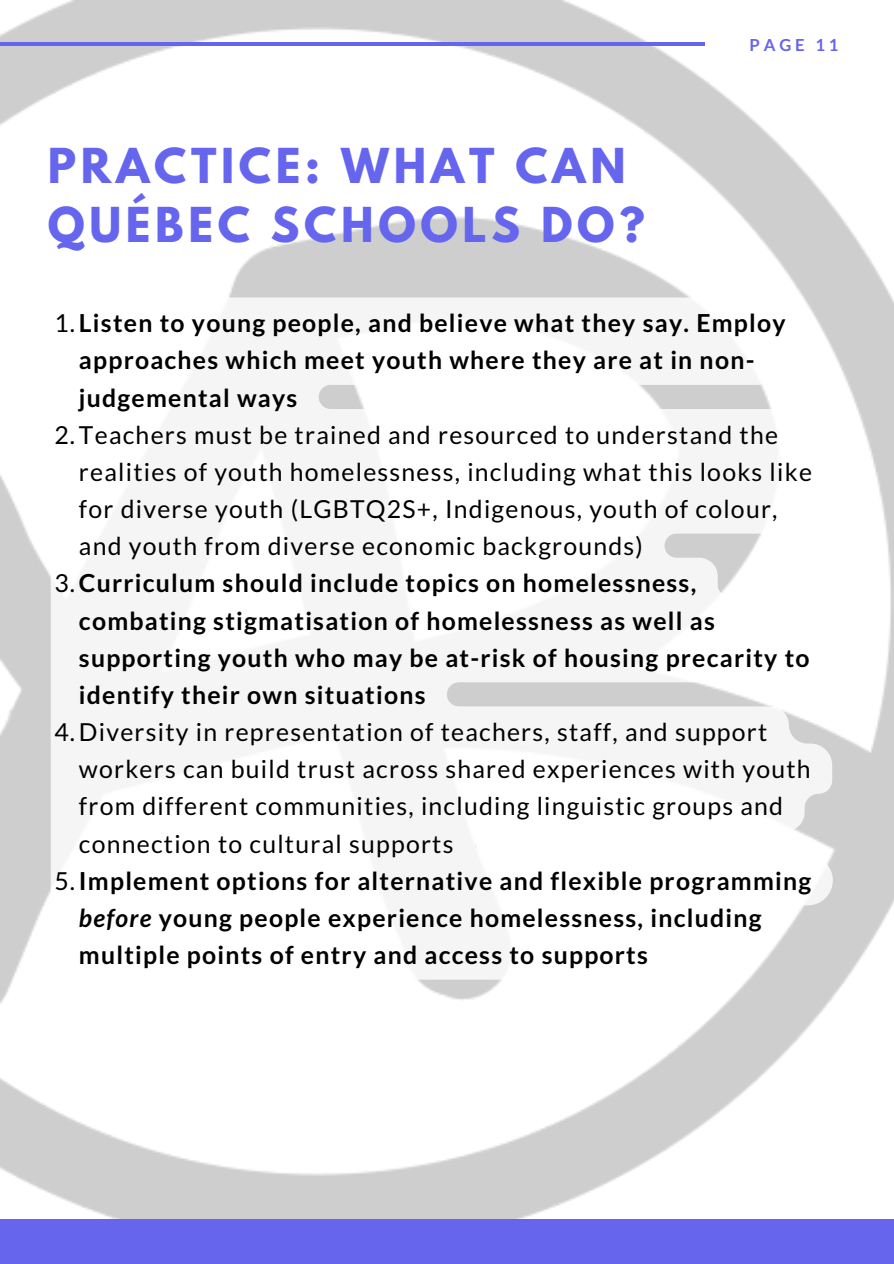
<style>
.page{position:relative;width:894px;height:1264px;background:#fff}
.page>*{position:absolute;margin:0;border:0;box-sizing:border-box;transform-origin:0 0}
.t1{font:700 42.6px/59.1px "League Spartan";letter-spacing:.11em;color:#6565ee}
.t2{font:700 24.75px/37.2px "Lato";letter-spacing:.05em;color:#000}
.t3{font:24.75px/37.2px "Lato";letter-spacing:.05em;color:#000}
.t4{font:700 16.5px "Lato";letter-spacing:.23em;color:#6565ee}
.s1{font-weight:400}
.s2{font-style:italic}
</style>
<div class="page">
<img style="left:0;top:0;width:893px;height:1219px">
<svg style="left:51px;top:297px;width:782px;height:682px"></svg>
<div style="left:0;top:1219px;width:893px;height:44px;background:#6565ee"></div>
<hr style="left:0;top:42px;width:704px;height:3px;background:#6565ee">
<p class="t1" style="left:48px;top:142px;width:598px">PRACTICE: WHAT CAN<br>QUÉBEC SCHOOLS DO?</p>
<p class="t4" style="left:749px;top:35px;width:90px">PAGE 11</p>
<p class="t2" style="left:79px;top:304px;width:708px;text-indent:-25px"><span class="s1">1.</span>Listen to young people, and believe what they say. Employ approaches which meet youth where they are at in non&shy;judgemental ways</p>
<p class="t3" style="left:79px;top:415px;width:734px;text-indent:-25px">2.Teachers must be trained and resourced to understand the realities of youth homelessness, including what this looks like for diverse youth (LGBTQ2S+, Indigenous, youth of colour, and youth from diverse economic backgrounds)</p>
<p class="t2" style="left:79px;top:564px;width:732px;text-indent:-25px"><span class="s1">3.</span>Curriculum should include topics on homelessness, combating stigmatisation of homelessness as well as supporting youth who may be at-risk of housing precarity to identify their own situations</p>
<p class="t3" style="left:79px;top:713px;width:733px;text-indent:-25px">4.Diversity in representation of teachers, staff, and support workers can build trust across shared experiences with youth from different communities, including linguistic groups and connection to cultural supports</p>
<p class="t2" style="left:79px;top:861px;width:733px;text-indent:-25px"><span class="s1">5.</span>Implement options for alternative and flexible programming <span class="s2">before</span> young people experience homelessness, including multiple points of entry and access to supports</p>
</div>
